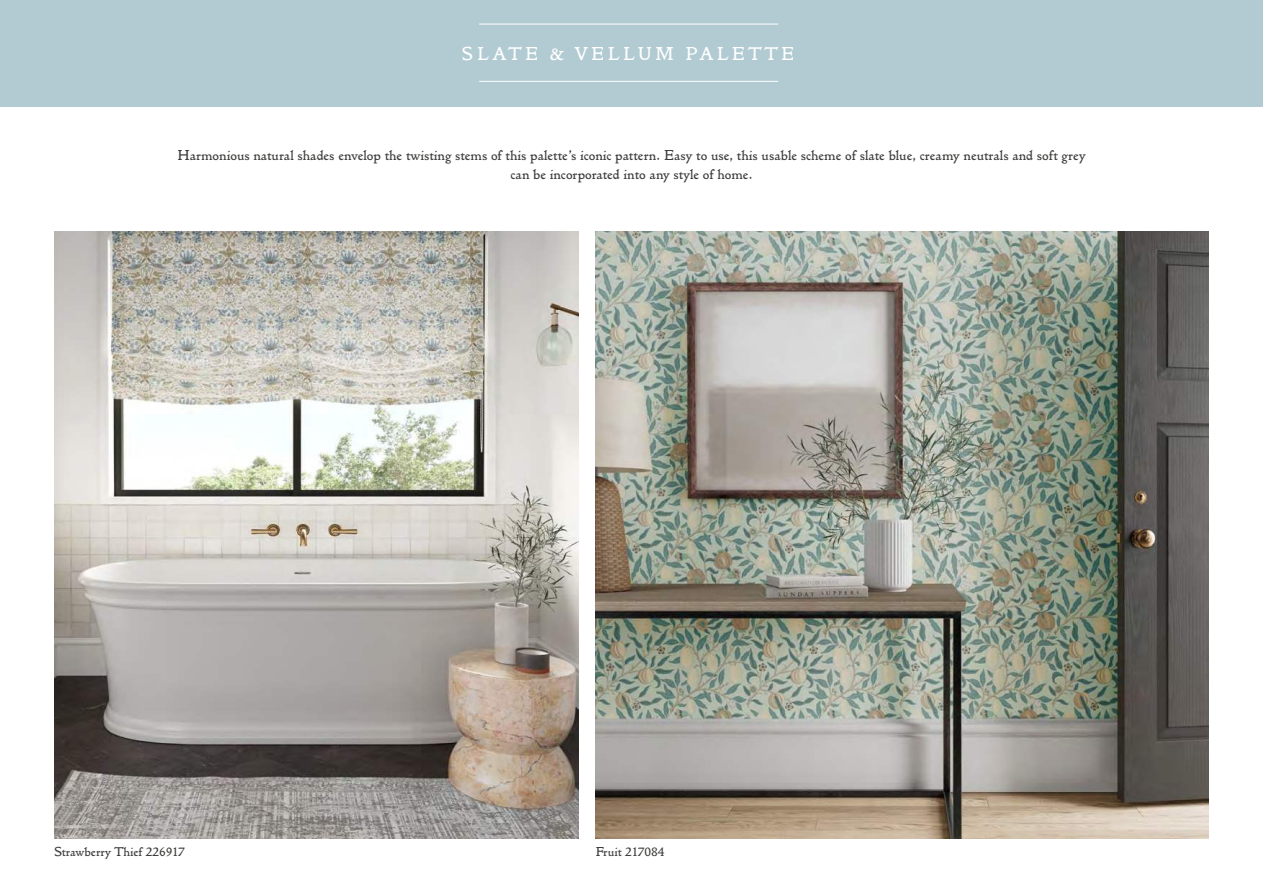
<style>
.page{position:relative;width:1263px;height:893px;background:#fff}
.page>*{position:absolute;margin:0;border:0;box-sizing:border-box;transform-origin:0 0}
.t1{font:19.5px "Golden Type ITC Std";letter-spacing:.16em;color:#fff}
.t2{font:15px/19.5px "Golden Type ITC Std";color:#3c3c3b;text-align:center}
.t3{font:13.5px "Golden Type ITC Std";color:#3c3c3b}
</style>
<div class="page">
<div style="left:0;top:0;width:1263px;height:106px;background:#b2cbd3"></div>
<hr style="left:479px;top:24px;width:299px;height:1px;background:#fff">
<hr style="left:479px;top:81px;width:299px;height:1px;background:#fff">
<img style="left:54px;top:232px;width:525px;height:607px">
<img style="left:595px;top:232px;width:614px;height:607px">
<h1 class="t1" style="left:461px;top:47px;width:335px">SLATE &amp; VELLUM PALETTE</h1>
<p class="t2" style="left:177px;top:147px;width:910px">Harmonious natural shades envelop the twisting stems of this palette’s iconic pattern. Easy to use, this usable scheme of slate blue, creamy neutrals and soft grey can be incorporated into any style of home.</p>
<p class="t3" style="left:54px;top:847px;width:132px">Strawberry Thief 226917</p>
<p class="t3" style="left:595px;top:847px;width:71px">Fruit 217084</p>
</div>
